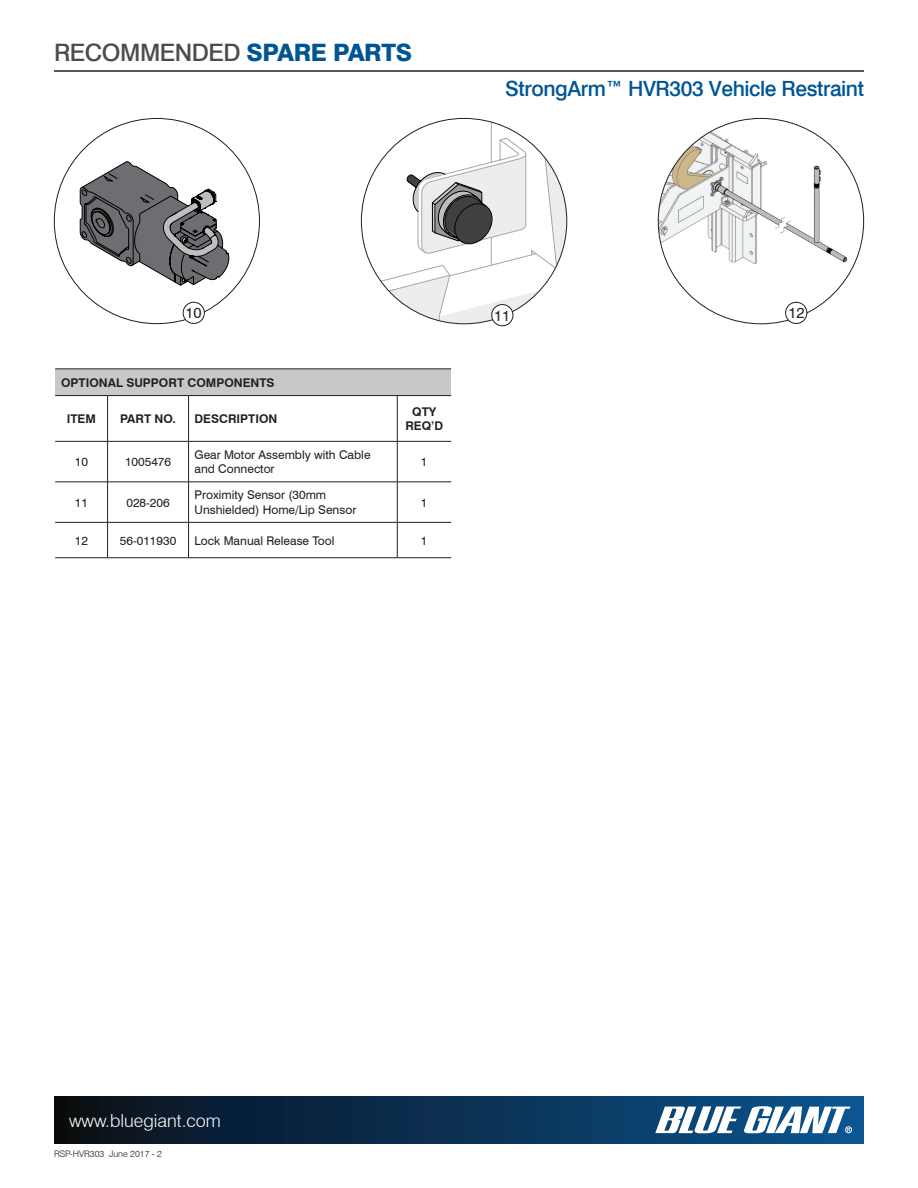
<style>
.page{position:relative;width:918px;height:1188px;background:#fff}
.page>*{position:absolute;margin:0;border:0;box-sizing:border-box;transform-origin:0 0}
.t1{font:500 24px "Swiss 721 BT";letter-spacing:-.02em;color:#4b4c4d}
.t2{font:500 21px "Swiss 721 BT";letter-spacing:-.02em;color:#005595}
.t3{font:300 18px "Swiss 721 BT";color:#fff}
.Balloon_Numbers{font:14.85px "Swiss 721 BT";color:#231f20}
.t4{font:12px/14.4px "Swiss 721 BT";color:#231f20}
.t5{font:700 12px/14.4px "Swiss 721 BT";color:#231f20;text-align:center}
.t6{font:300 9px "Swiss 721 BT";color:#231f20}
.s1{font-weight:800;color:#005595}
</style>
<div class="page">
<div style="left:54px;top:1097px;width:810px;height:47px;background:linear-gradient(to right,#090e17,#0d5691)"></div>
<div style="left:845px;top:1127px;width:7px;height:6px;border:1px solid #fff;border-radius:50%"></div>
<svg style="left:655px;top:1106px;width:196px;height:27px"></svg>
<hr style="left:54px;top:70px;width:810px;height:2px;background:#4b4c4d">
<svg style="left:80px;top:162px;width:149px;height:139px"></svg>
<div style="left:183px;top:302px;width:22px;height:22px;border:1px solid #231f20;border-radius:50%"></div>
<div style="left:55px;top:369px;width:396px;height:27px;background:#c7c8ca"></div>
<hr style="left:55px;top:369px;width:53px;height:1px;background:#231f20">
<hr style="left:108px;top:369px;width:81px;height:1px;background:#231f20">
<hr style="left:189px;top:369px;width:208px;height:1px;background:#231f20">
<hr style="left:397px;top:369px;width:54px;height:1px;background:#231f20">
<hr style="left:55px;top:395px;width:53px;height:1px;background:#231f20">
<hr style="left:108px;top:395px;width:81px;height:1px;background:#231f20">
<hr style="left:189px;top:395px;width:208px;height:1px;background:#231f20">
<hr style="left:397px;top:395px;width:54px;height:1px;background:#231f20">
<hr style="left:397px;top:396px;width:1px;height:45px;background:#231f20">
<hr style="left:55px;top:441px;width:53px;height:1px;background:#231f20">
<hr style="left:108px;top:441px;width:81px;height:1px;background:#231f20">
<hr style="left:189px;top:441px;width:208px;height:1px;background:#231f20">
<hr style="left:397px;top:441px;width:54px;height:1px;background:#231f20">
<hr style="left:397px;top:442px;width:1px;height:40px;background:#231f20">
<hr style="left:55px;top:482px;width:53px;height:1px;background:#231f20">
<hr style="left:108px;top:482px;width:81px;height:1px;background:#231f20">
<hr style="left:189px;top:482px;width:208px;height:1px;background:#231f20">
<hr style="left:397px;top:482px;width:54px;height:1px;background:#231f20">
<hr style="left:397px;top:482px;width:1px;height:40px;background:#231f20">
<hr style="left:55px;top:522px;width:53px;height:1px;background:#231f20">
<hr style="left:108px;top:522px;width:81px;height:1px;background:#231f20">
<hr style="left:189px;top:522px;width:208px;height:1px;background:#231f20">
<hr style="left:397px;top:522px;width:54px;height:1px;background:#231f20">
<hr style="left:397px;top:523px;width:1px;height:35px;background:#231f20">
<hr style="left:55px;top:557px;width:53px;height:1px;background:#231f20">
<hr style="left:108px;top:557px;width:81px;height:1px;background:#231f20">
<hr style="left:189px;top:557px;width:208px;height:1px;background:#231f20">
<hr style="left:397px;top:557px;width:54px;height:1px;background:#231f20">
<hr style="left:188px;top:396px;width:1px;height:45px;background:#231f20">
<hr style="left:188px;top:442px;width:1px;height:40px;background:#231f20">
<hr style="left:188px;top:482px;width:1px;height:40px;background:#231f20">
<hr style="left:188px;top:523px;width:1px;height:35px;background:#231f20">
<hr style="left:107px;top:396px;width:1px;height:45px;background:#231f20">
<hr style="left:107px;top:442px;width:1px;height:40px;background:#231f20">
<hr style="left:107px;top:482px;width:1px;height:40px;background:#231f20">
<hr style="left:107px;top:523px;width:1px;height:35px;background:#231f20">
<img style="left:658px;top:128px;width:189px;height:157px">
<svg style="left:361px;top:118px;width:206px;height:206px"></svg>
<div style="left:492px;top:305px;width:21px;height:21px;background:#fff;border-radius:50%"></div>
<div style="left:491px;top:304px;width:22px;height:22px;border:1px solid #231f20;border-radius:50%"></div>
<div style="left:785px;top:302px;width:22px;height:22px;border:1px solid #231f20;border-radius:50%"></div>
<p class="t1" style="left:54px;top:38px;width:360px">RECOMMENDED <span class="s1">SPARE PARTS</span></p>
<p class="t2" style="left:505px;top:76px;width:360px">StrongArm™ HVR303 Vehicle Restraint</p>
<p class="Balloon_Numbers" style="left:186px;top:304px;width:18px">10</p>
<p class="t5" style="left:61px;top:375px;width:215px">OPTIONAL SUPPORT COMPONENTS</p>
<p class="t5" style="left:67px;top:411px;width:31px">ITEM</p>
<p class="t5" style="left:120px;top:411px;width:57px">PART NO.</p>
<p class="t5" style="left:195px;top:411px;width:84px">DESCRIPTION</p>
<p class="t5" style="left:405px;top:404px;width:39px">QTY<br>REQ’D</p>
<p class="t4" style="left:75px;top:455px;width:15px">10</p>
<p class="t4" style="left:125px;top:455px;width:48px">1005476</p>
<p class="t4" style="left:195px;top:447px;width:178px">Gear Motor Assembly with Cable and Connector</p>
<p class="t4" style="left:421px;top:455px;width:8px">1</p>
<p class="t4" style="left:75px;top:495px;width:15px">11</p>
<p class="t4" style="left:126px;top:495px;width:45px">028-206</p>
<p class="t4" style="left:195px;top:488px;width:163px">Proximity Sensor (30mm<br>Unshielded) Home/Lip Sensor</p>
<p class="t4" style="left:421px;top:495px;width:8px">1</p>
<p class="t4" style="left:75px;top:533px;width:15px">12</p>
<p class="t4" style="left:120px;top:533px;width:58px">56-011930</p>
<p class="t4" style="left:195px;top:533px;width:142px">Lock Manual Release Tool</p>
<p class="t4" style="left:421px;top:533px;width:8px">1</p>
<p class="Balloon_Numbers" style="left:494px;top:306px;width:18px">11</p>
<p class="Balloon_Numbers" style="left:788px;top:304px;width:18px">12</p>
<p class="t3" style="left:69px;top:1110px;width:153px">www.bluegiant.com</p>
<p class="t6" style="left:54px;top:1148px;width:109px">RSP-HVR303 June 2017 - 2</p>
</div>
